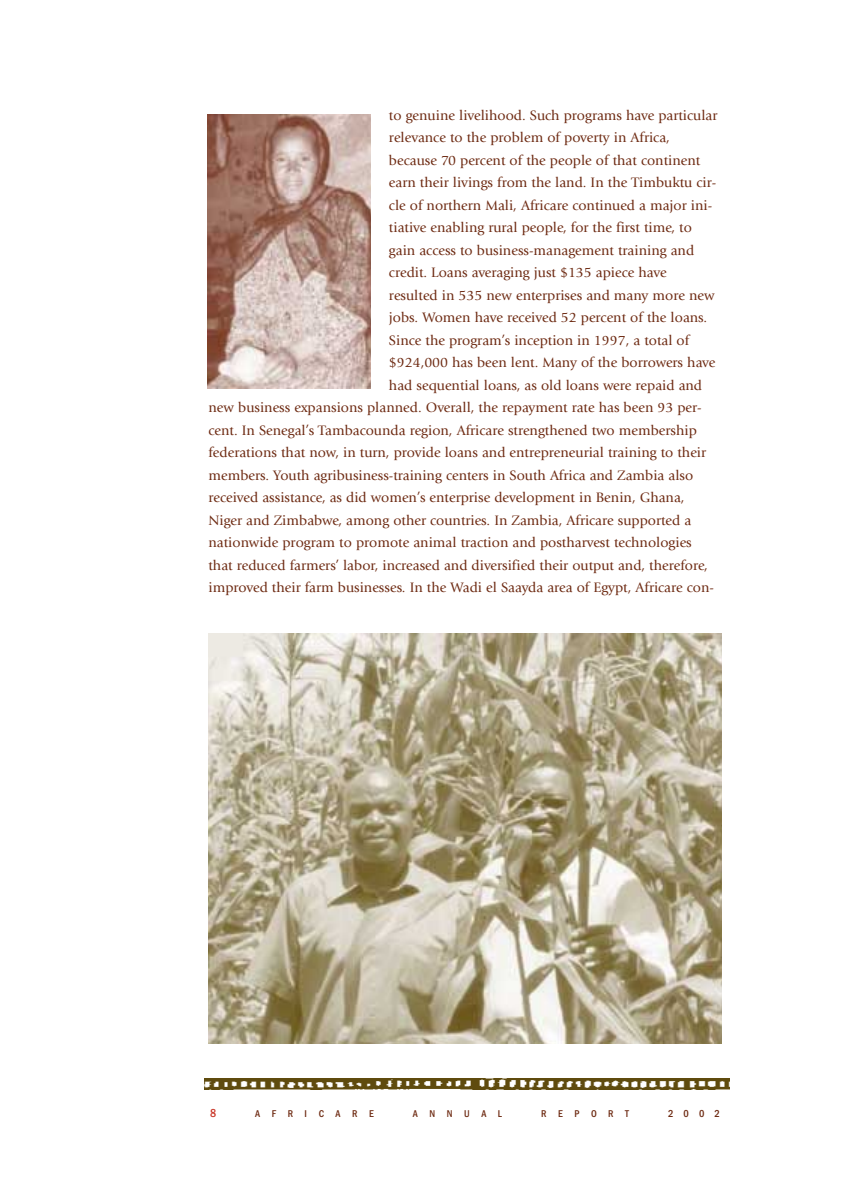
<style>
.page{position:relative;width:864px;height:1188px;background:#fff}
.page>*{position:absolute;margin:0;border:0;box-sizing:border-box;transform-origin:0 0}
.t1{font:14.25px "Giovanni";color:#6e2b13}
.t2{font:500 condensed 12px "Franklin Gothic";color:#c93527}
.t3{font:500 condensed 10.5px "Franklin Gothic";color:#6e2b13}
.t4{font:500 condensed 10.2px "Franklin Gothic";letter-spacing:1.135em;color:#6e2b13}
</style>
<div class="page">
<img style="left:204px;top:1079px;width:526px;height:10px">
<img style="left:208px;top:634px;width:514px;height:410px">
<img style="left:207px;top:114px;width:164px;height:274px">
<p class="t1" style="left:389px;top:109px;width:330px">to genuine livelihood. Such programs have particular</p>
<p class="t1" style="left:389px;top:132px;width:282px">relevance to the problem of poverty in Africa,</p>
<p class="t1" style="left:389px;top:154px;width:313px">because 70 percent of the people of that continent</p>
<p class="t1" style="left:389px;top:177px;width:329px">earn their livings from the land. In the Timbuktu cir-</p>
<p class="t1" style="left:389px;top:199px;width:325px">cle of northern Mali, Africare continued a major ini-</p>
<p class="t1" style="left:389px;top:222px;width:304px">tiative enabling rural people, for the first time, to</p>
<p class="t1" style="left:389px;top:244px;width:307px">gain access to business-management training and</p>
<p class="t1" style="left:389px;top:267px;width:279px">credit. Loans averaging just $135 apiece have</p>
<p class="t1" style="left:389px;top:289px;width:327px">resulted in 535 new enterprises and many more new</p>
<p class="t1" style="left:389px;top:312px;width:320px">jobs. Women have received 52 percent of the loans.</p>
<p class="t1" style="left:389px;top:334px;width:302px">Since the program’s inception in 1997, a total of</p>
<p class="t1" style="left:389px;top:357px;width:328px">$924,000 has been lent. Many of the borrowers have</p>
<p class="t1" style="left:389px;top:379px;width:315px">had sequential loans, as old loans were repaid and</p>
<p class="t1" style="left:208px;top:402px;width:495px">new business expansions planned. Overall, the repayment rate has been 93 per-</p>
<p class="t1" style="left:208px;top:424px;width:490px">cent. In Senegal’s Tambacounda region, Africare strengthened two membership</p>
<p class="t1" style="left:208px;top:447px;width:499px">federations that now, in turn, provide loans and entrepreneurial training to their</p>
<p class="t1" style="left:208px;top:469px;width:486px">members. Youth agribusiness-training centers in South Africa and Zambia also</p>
<p class="t1" style="left:208px;top:492px;width:478px">received assistance, as did women’s enterprise development in Benin, Ghana,</p>
<p class="t1" style="left:208px;top:514px;width:484px">Niger and Zimbabwe, among other countries. In Zambia, Africare supported a</p>
<p class="t1" style="left:208px;top:537px;width:485px">nationwide program to promote animal traction and postharvest technologies</p>
<p class="t1" style="left:208px;top:559px;width:501px">that reduced farmers’ labor, increased and diversified their output and, therefore,</p>
<p class="t1" style="left:208px;top:582px;width:507px">improved their farm businesses. In the Wadi el Saayda area of Egypt, Africare con-</p>
<p class="t2" style="left:210px;top:1108px;width:8px">8</p>
<p class="t4" style="left:255px;top:1110px;width:120px">AFRICARE</p>
<p class="t4" style="left:413px;top:1110px;width:91px">ANNUAL</p>
<p class="t4" style="left:541px;top:1110px;width:89px">REPORT</p>
<p class="t3" style="left:668px;top:1110px;width:53px">2002</p>
</div>
